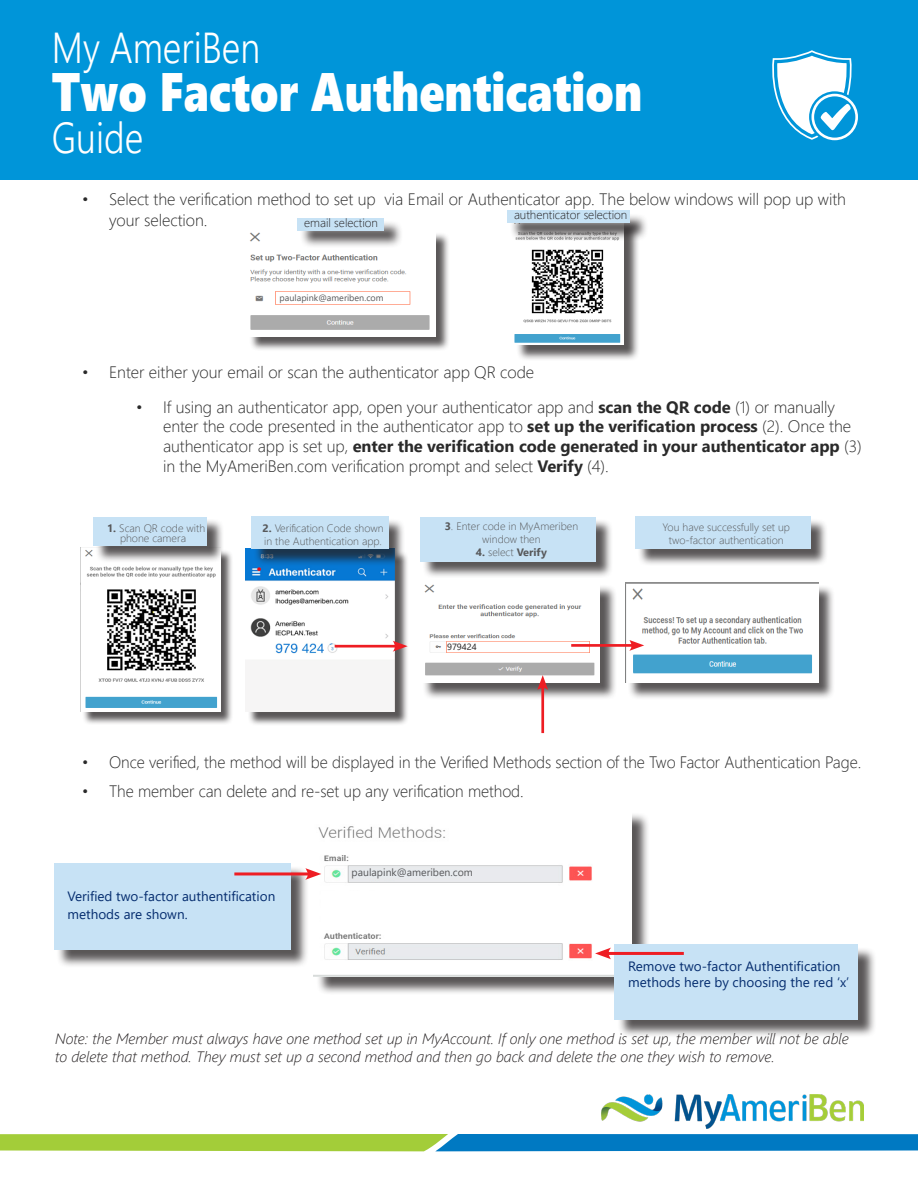
<style>
.page{position:relative;width:918px;height:1188px;background:#fff}
.page>*{position:absolute;margin:0;border:0;box-sizing:border-box;transform-origin:0 0}
.t1{font:54px "Segoe UI Black";color:#fff;scale:.83 1}
.t2{font:300 43.2px "Segoe UI";color:#fff;scale:.83 1}
.t3{font:300 16.5px/19.8px "Segoe UI";letter-spacing:-.005em;color:#2a2a2a}
.t4{font:italic 300 15px/18px "Segoe UI";color:#231f20}
.t5{font:13.5px "Segoe UI";color:#052d6f}
.t6{font:300 12px "Segoe UI";color:#231f20}
.t7{font:300 10.8px/12.9px "Segoe UI";color:#57585a;text-align:center}
.t8{font:700 10.8px "Segoe UI";color:#57585a}
.t9{font:10.5px "Segoe UI";color:#57585a}
.t10{font:9px "Segoe UI";color:#57585a}
.t11{font:9px "Segoe UI";color:#231f20}
.s1{font-weight:700}
.s2{font-weight:300}
</style>
<div class="page">
<div style="left:82px;top:549px;width:152px;height:177px;background:#231f20;opacity:.75"></div>
<img style="left:80px;top:548px;width:140px;height:164px">
<div style="left:248px;top:550px;width:160px;height:176px;background:#231f20;opacity:.75"></div>
<img style="left:246px;top:548px;width:149px;height:164px">
<div style="left:95px;top:519px;width:129px;height:45px;background:#231f20;opacity:.75"></div>
<div style="left:93px;top:517px;width:114px;height:29px;background:#c7e2f5"></div>
<div style="left:316px;top:812px;width:334px;height:183px;background:#231f20;opacity:.75"></div>
<img style="left:314px;top:812px;width:317px;height:164px">
<div style="left:350px;top:868px;width:111px;height:12px;background:#e7ebee"></div>
<div style="left:617px;top:946px;width:260px;height:92px;background:#231f20;opacity:.75"></div>
<div style="left:615px;top:944px;width:243px;height:75px;background:#c7e2f5"></div>
<div style="left:56px;top:866px;width:254px;height:103px;background:#231f20;opacity:.75"></div>
<div style="left:54px;top:863px;width:237px;height:87px;background:#c7e2f5"></div>
<hr style="left:234px;top:872px;width:77px;height:3px;background:#ee1d23">
<svg style="left:305px;top:868px;width:16px;height:12px"></svg>
<div style="left:249px;top:232px;width:202px;height:120px;background:#231f20;opacity:.75"></div>
<img style="left:249px;top:230px;width:186px;height:107px">
<div style="left:516px;top:219px;width:124px;height:142px;background:#231f20;opacity:.75"></div>
<img style="left:514px;top:242px;width:110px;height:102px">
<div style="left:300px;top:220px;width:103px;height:29px;background:#231f20;opacity:.75"></div>
<div style="left:297px;top:218px;width:87px;height:12px;background:#c7e2f5"></div>
<div style="left:510px;top:213px;width:139px;height:29px;background:#231f20;opacity:.75"></div>
<div style="left:507px;top:211px;width:123px;height:12px;background:#c7e2f5"></div>
<div style="left:253px;top:518px;width:153px;height:48px;background:#231f20;opacity:.75"></div>
<div style="left:252px;top:517px;width:137px;height:32px;background:#c7e2f5"></div>
<div style="left:628px;top:585px;width:208px;height:115px;background:#231f20;opacity:.75"></div>
<img style="left:626px;top:583px;width:192px;height:100px">
<div style="left:422px;top:585px;width:195px;height:115px;background:#231f20;opacity:.75"></div>
<img style="left:422px;top:584px;width:178px;height:99px">
<hr style="left:335px;top:645px;width:63px;height:3px;background:#ee1d23">
<svg style="left:393px;top:641px;width:15px;height:11px"></svg>
<hr style="left:571px;top:644px;width:63px;height:3px;background:#ee1d23">
<svg style="left:629px;top:640px;width:15px;height:11px"></svg>
<div style="left:637px;top:518px;width:191px;height:48px;background:#231f20;opacity:.75"></div>
<div style="left:635px;top:517px;width:176px;height:32px;background:#c7e2f5"></div>
<div style="left:422px;top:519px;width:191px;height:60px;background:#231f20;opacity:.75"></div>
<div style="left:421px;top:517px;width:175px;height:44px;background:#c7e2f5"></div>
<hr style="left:541px;top:685px;width:3px;height:48px;background:#ee1d23">
<svg style="left:537px;top:675px;width:11px;height:15px"></svg>
<img style="left:602px;top:1094px;width:262px;height:34px">
<svg style="left:0;top:1134px;width:918px;height:17px;background:#53a383"></svg>
<div style="left:0;top:0;width:918px;height:179px;background:#0095d9"></div>
<svg style="left:772px;top:50px;width:86px;height:90px"></svg>
<div style="left:322px;top:891px;width:308px;height:39px;background:#fff"></div>
<hr style="left:605px;top:952px;width:79px;height:3px;background:#ee1d23">
<svg style="left:595px;top:948px;width:16px;height:11px"></svg>
<p class="t2" style="left:52px;top:7px;width:252px">My AmeriBen</p>
<p class="t1" style="left:52px;top:52px;width:713px">Two Factor Authentication</p>
<p class="t2" style="left:52px;top:97px;width:112px">Guide</p>
<p class="t3" style="left:109px;top:186px;width:738px;line-height:21.6px;text-indent:-27px">• Select the verification method to set up via Email or Authenticator app. The below windows will pop up with your selection.</p>
<p class="t6" style="left:514px;top:204px;width:115px">authenticator selection</p>
<p class="t6" style="left:304px;top:211px;width:75px">email selection</p>
<p class="t10" style="left:280px;top:289px;width:105px">paulapink@ameriben.com</p>
<p class="t3" style="left:82px;top:361px;width:454px">• Enter either your email or scan the authenticator app QR code</p>
<p class="t3" style="left:163px;top:395px;width:700px;text-indent:-27px">• If using an authenticator app, open your authenticator app and <span class="s1">scan the QR code</span> (1) or manually enter the code presented in the authenticator app to <span class="s1">set up the verification process</span> (2). Once the authenticator app is set up, <span class="s1">enter the verification code generated in your authenticator app</span> (3) in the MyAmeriBen.com verification prompt and select <span class="s1">Verify</span> (4).</p>
<p class="t7" style="left:107px;top:521px;width:100px;line-height:10.8px"><span class="s1">1.</span> Scan QR code with phone camera</p>
<p class="t7" style="left:263px;top:521px;width:123px;text-align:left"><span class="s1">2.</span> Verification Code shown in the Authentication app.</p>
<p class="t7" style="left:445px;top:519px;width:135px"><span class="s1">3</span>. Enter code in MyAmeriben window then</p>
<p class="t8" style="left:476px;top:542px;width:72px">4. <span class="s2">select</span> Verify</p>
<p class="t11" style="left:447px;top:638px;width:31px">979424</p>
<p class="t7" style="left:663px;top:520px;width:129px">You have successfully set up</p>
<p class="t7" style="left:669px;top:533px;width:116px">two-factor authentication</p>
<p class="t3" style="left:82px;top:750px;width:781px">• Once verified, the method will be displayed in the Verified Methods section of the Two Factor Authentication Page.</p>
<p class="t3" style="left:82px;top:779px;width:443px">• The member can delete and re-set up any verification method.</p>
<p class="t5" style="left:68px;top:884px;width:209px">Verified two-factor authentification</p>
<p class="t5" style="left:68px;top:902px;width:122px">methods are shown.</p>
<p class="t9" style="left:352px;top:862px;width:123px">paulapink@ameriben.com</p>
<p class="t5" style="left:628px;top:954px;width:214px">Remove two-factor Authentification</p>
<p class="t5" style="left:628px;top:970px;width:223px">methods here by choosing the red ‘x’</p>
<p class="t4" style="left:55px;top:1028px;width:795px">Note: the Member must always have one method set up in MyAccount. If only one method is set up, the member will not be able to delete that method. They must set up a second method and then go back and delete the one they wish to remove.</p>
</div>
